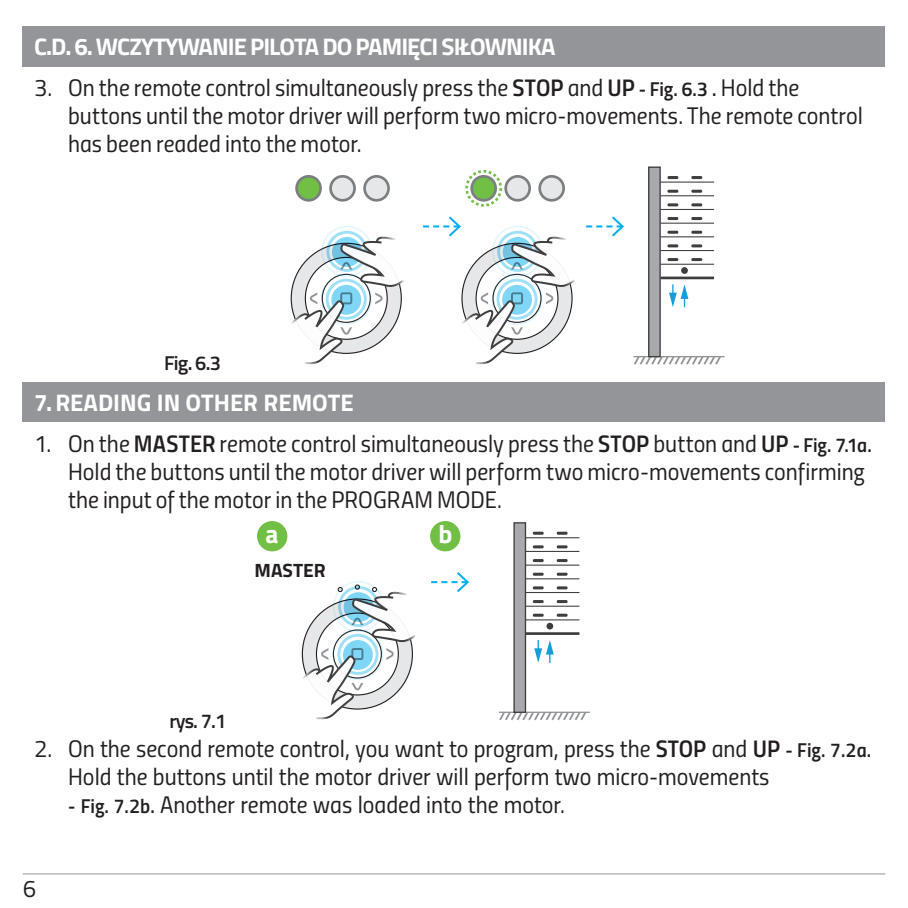
<style>
.page{position:relative;width:908px;height:908px;background:#fff}
.page>*{position:absolute;margin:0;border:0;box-sizing:border-box;transform-origin:0 0}
.t1{font:700 25.6px "Titillium";color:#fff}
.t2{font:24px/28px "Titillium Regular Upright";color:#231f20}
.t3{font:700 24px "Titillium";letter-spacing:-.04em;color:#fff}
.t4{font:700 24px "Titillium";color:#fff}
.t5{font:600 20px "Titillium";letter-spacing:-.04em;color:#231f20}
.t6{font:700 19.2px "Titillium";color:#231f20}
.s1{font-family:"Titillium Semibold Upright"}
.s2{font-family:"Titillium Semibold Upright";font-size:20px}
</style>
<div class="page">
<div style="left:23px;top:26px;width:861px;height:41px;background:#939598"></div>
<div style="left:23px;top:381px;width:861px;height:41px;background:#939598"></div>
<div style="left:465px;top:170px;width:37px;height:36px;border:3px dashed #71bf44;border-radius:50%"></div>
<svg style="left:586px;top:216px;width:37px;height:20px"></svg>
<hr style="left:633px;top:356px;width:91px;height:1px;background:#939598">
<svg style="left:633px;top:354px;width:89px;height:11px"></svg>
<svg style="left:691px;top:176px;width:11px;height:3px"></svg>
<svg style="left:667px;top:176px;width:11px;height:3px"></svg>
<svg style="left:691px;top:190px;width:11px;height:3px"></svg>
<svg style="left:667px;top:190px;width:11px;height:3px"></svg>
<svg style="left:667px;top:203px;width:11px;height:3px"></svg>
<svg style="left:691px;top:203px;width:11px;height:3px"></svg>
<svg style="left:691px;top:217px;width:11px;height:3px"></svg>
<svg style="left:667px;top:217px;width:11px;height:3px"></svg>
<svg style="left:691px;top:230px;width:11px;height:4px"></svg>
<svg style="left:667px;top:230px;width:11px;height:4px"></svg>
<svg style="left:691px;top:244px;width:11px;height:3px"></svg>
<svg style="left:667px;top:244px;width:11px;height:3px"></svg>
<svg style="left:691px;top:258px;width:11px;height:3px"></svg>
<svg style="left:667px;top:258px;width:11px;height:3px"></svg>
<svg style="left:680px;top:267px;width:7px;height:7px"></svg>
<div style="left:648px;top:167px;width:11px;height:189px;background:#a8a9ad"></div>
<div style="left:647px;top:166px;width:13px;height:191px;border:1px solid #3e3e3f"></div>
<hr style="left:660px;top:181px;width:53px;height:2px;background:#3e3e3f">
<hr style="left:660px;top:195px;width:53px;height:1px;background:#3e3e3f">
<hr style="left:660px;top:209px;width:53px;height:1px;background:#3e3e3f">
<hr style="left:660px;top:222px;width:53px;height:2px;background:#3e3e3f">
<hr style="left:660px;top:236px;width:53px;height:1px;background:#3e3e3f">
<hr style="left:660px;top:250px;width:53px;height:1px;background:#3e3e3f">
<hr style="left:660px;top:263px;width:53px;height:2px;background:#3e3e3f">
<hr style="left:660px;top:276px;width:53px;height:3px;background:#3e3e3f">
<svg style="left:669px;top:284px;width:19px;height:23px"></svg>
<div style="left:296px;top:176px;width:24px;height:24px;background:#71bf44;border-radius:50%"></div>
<div style="left:295px;top:175px;width:27px;height:26px;border:3px solid #7c7f81;border-radius:50%"></div>
<div style="left:330px;top:176px;width:24px;height:24px;background:#e6e7e9;border-radius:50%"></div>
<div style="left:329px;top:175px;width:27px;height:26px;border:3px solid #7c7f81;border-radius:50%"></div>
<div style="left:364px;top:176px;width:24px;height:24px;background:#e6e7e9;border-radius:50%"></div>
<div style="left:363px;top:175px;width:27px;height:26px;border:3px solid #7c7f81;border-radius:50%"></div>
<div style="left:471px;top:176px;width:24px;height:24px;background:#71bf44;border-radius:50%"></div>
<div style="left:470px;top:175px;width:27px;height:26px;border:3px solid #7c7f81;border-radius:50%"></div>
<div style="left:505px;top:176px;width:24px;height:24px;background:#e6e7e9;border-radius:50%"></div>
<div style="left:504px;top:175px;width:26px;height:26px;border:3px solid #7c7f81;border-radius:50%"></div>
<div style="left:539px;top:176px;width:24px;height:24px;background:#e6e7e9;border-radius:50%"></div>
<div style="left:538px;top:175px;width:26px;height:26px;border:3px solid #7c7f81;border-radius:50%"></div>
<div style="left:326px;top:231px;width:41px;height:41px;border:3px solid #00aeef;border-radius:50%"></div>
<svg style="left:291px;top:236px;width:113px;height:128px"></svg>
<svg style="left:423px;top:216px;width:152px;height:148px"></svg>
<svg style="left:431px;top:572px;width:38px;height:20px"></svg>
<div style="left:257px;top:521px;width:30px;height:30px;background:#71bf44;border-radius:50%"></div>
<div style="left:430px;top:521px;width:30px;height:30px;background:#71bf44;border-radius:50%"></div>
<hr style="left:498px;top:711px;width:91px;height:1px;background:#939598">
<svg style="left:498px;top:709px;width:89px;height:12px"></svg>
<svg style="left:556px;top:531px;width:11px;height:3px"></svg>
<svg style="left:532px;top:531px;width:11px;height:3px"></svg>
<svg style="left:556px;top:545px;width:11px;height:3px"></svg>
<svg style="left:532px;top:545px;width:11px;height:3px"></svg>
<svg style="left:532px;top:558px;width:11px;height:4px"></svg>
<svg style="left:556px;top:558px;width:11px;height:4px"></svg>
<svg style="left:556px;top:572px;width:11px;height:3px"></svg>
<svg style="left:532px;top:572px;width:11px;height:3px"></svg>
<svg style="left:556px;top:586px;width:11px;height:3px"></svg>
<svg style="left:532px;top:586px;width:11px;height:3px"></svg>
<svg style="left:556px;top:600px;width:11px;height:2px"></svg>
<svg style="left:532px;top:600px;width:11px;height:2px"></svg>
<svg style="left:556px;top:613px;width:11px;height:3px"></svg>
<svg style="left:532px;top:613px;width:11px;height:3px"></svg>
<div style="left:546px;top:622px;width:7px;height:7px;background:#3e3e3f;border-radius:50%"></div>
<div style="left:514px;top:522px;width:11px;height:190px;background:#a8a9ad"></div>
<div style="left:513px;top:522px;width:13px;height:190px;border:1px solid #3e3e3f"></div>
<hr style="left:525px;top:537px;width:54px;height:1px;background:#3e3e3f">
<hr style="left:525px;top:550px;width:54px;height:2px;background:#3e3e3f">
<hr style="left:525px;top:564px;width:54px;height:1px;background:#3e3e3f">
<hr style="left:525px;top:578px;width:54px;height:1px;background:#3e3e3f">
<hr style="left:525px;top:591px;width:54px;height:2px;background:#3e3e3f">
<hr style="left:525px;top:605px;width:54px;height:1px;background:#3e3e3f">
<hr style="left:525px;top:619px;width:54px;height:1px;background:#3e3e3f">
<hr style="left:525px;top:632px;width:54px;height:2px;background:#3e3e3f">
<svg style="left:534px;top:640px;width:19px;height:22px"></svg>
<svg style="left:302px;top:584px;width:114px;height:135px"></svg>
<hr style="left:23px;top:872px;width:861px;height:2px;background:#939598">
<p class="t3" style="left:34px;top:29px;width:522px">C.D. 6. WCZYTYWANIE PILOTA DO PAMIĘCI SIŁOWNIKA</p>
<p class="t2" style="left:68px;top:72px;width:796px;text-indent:-34px">3. On the remote control simultaneously press the <span class="s1">STOP</span> and <span class="s1">UP</span> <span class="s2">- Fig. 6.3 .</span> Hold the buttons until the motor driver will perform two micro-movements. The remote control has been readed into the motor.</p>
<p class="t5" style="left:164px;top:348px;width:58px">Fig. 6.3</p>
<p class="t4" style="left:34px;top:384px;width:321px">7. READING IN OTHER REMOTE</p>
<p class="t2" style="left:68px;top:428px;width:804px;text-indent:-34px">1. On the <span class="s1">MASTER</span> remote control simultaneously press the <span class="s1">STOP</span> button and <span class="s1">UP</span> <span class="s2">- Fig. 7.1a.<br></span>Hold the buttons until the motor driver will perform two micro-movements confirming the input of the motor in the PROGRAM MODE.</p>
<p class="t1" style="left:265px;top:514px;width:15px">a</p>
<p class="t1" style="left:438px;top:514px;width:15px">b</p>
<p class="t6" style="left:254px;top:555px;width:73px">MASTER</p>
<p class="t5" style="left:169px;top:705px;width:59px">rys. 7.1</p>
<p class="t2" style="left:68px;top:733px;width:804px;text-indent:-34px">2. On the second remote control, you want to program, press the <span class="s1">STOP</span> and <span class="s1">UP</span> <span class="s2">- Fig. 7.2a.<br></span>Hold the buttons until the motor driver will perform two micro-movements</p>
<p class="t2" style="left:68px;top:789px;width:498px"><span class="s2">- Fig. 7.2b.</span> Another remote was loaded into the motor.</p>
<p class="t2" style="left:23px;top:872px;width:15px">6</p>
</div>
